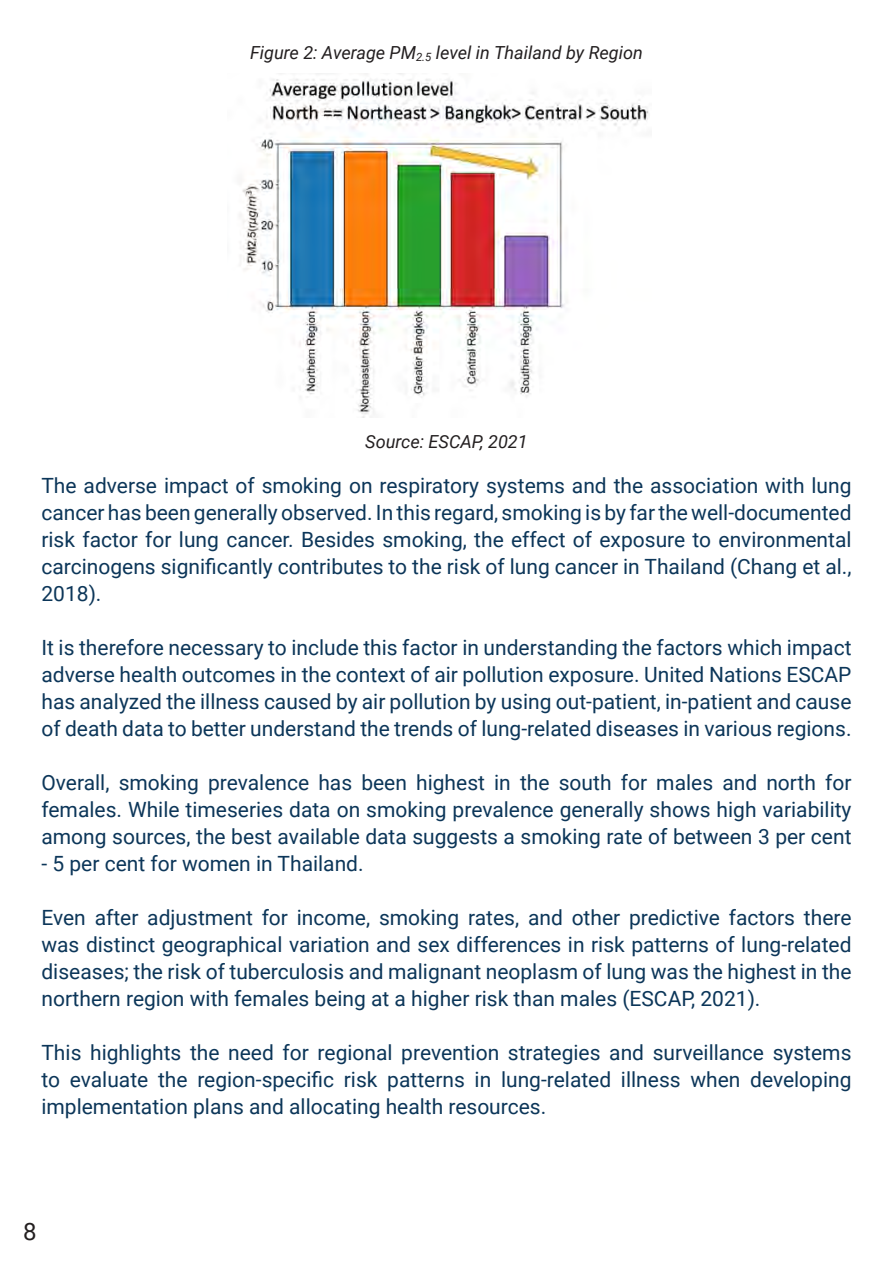
<style>
.page{position:relative;width:893px;height:1263px;background:#fff}
.page>*{position:absolute;margin:0;border:0;box-sizing:border-box;transform-origin:0 0}
.t1{font:24px "Roboto";color:#231f20}
.t2{font:21px/27px "Roboto";color:#0c3659;text-align:justify}
.t3{font:italic 18px "Roboto";color:#231f20}
</style>
<div class="page">
<img style="left:240px;top:73px;width:409px;height:345px">
<p class="t3" style="left:250px;top:40px;width:394px">Figure 2: Average PM<sub>2.5</sub> level in Thailand by Region</p>
<p class="t3" style="left:365px;top:429px;width:164px">Source: ESCAP, 2021</p>
<p class="t2" style="left:41px;top:471px;width:812px">The adverse impact of smoking on respiratory systems and the association with lung cancer has been generally observed. In this regard, smoking is by far the well-documented risk factor for lung cancer. Besides smoking, the effect of exposure to environmental carcinogens significantly contributes to the risk of lung cancer in Thailand (Chang et al., 2018).</p>
<p class="t2" style="left:41px;top:633px;width:812px">It is therefore necessary to include this factor in understanding the factors which impact adverse health outcomes in the context of air pollution exposure. United Nations ESCAP has analyzed the illness caused by air pollution by using out-patient, in-patient and cause of death data to better understand the trends of lung-related diseases in various regions.</p>
<p class="t2" style="left:41px;top:768px;width:812px">Overall, smoking prevalence has been highest in the south for males and north for females. While timeseries data on smoking prevalence generally shows high variability among sources, the best available data suggests a smoking rate of between 3 per cent</p>
<p class="t2" style="left:41px;top:849px;width:324px">- 5 per cent for women in Thailand.</p>
<p class="t2" style="left:41px;top:903px;width:812px">Even after adjustment for income, smoking rates, and other predictive factors there was distinct geographical variation and sex differences in risk patterns of lung-related diseases; the risk of tuberculosis and malignant neoplasm of lung was the highest in the northern region with females being at a higher risk than males (ESCAP, 2021).</p>
<p class="t2" style="left:41px;top:1038px;width:812px">This highlights the need for regional prevention strategies and surveillance systems to evaluate the region-specific risk patterns in lung-related illness when developing implementation plans and allocating health resources.</p>
<p class="t1" style="left:23px;top:1214px;width:15px">8</p>
</div>
